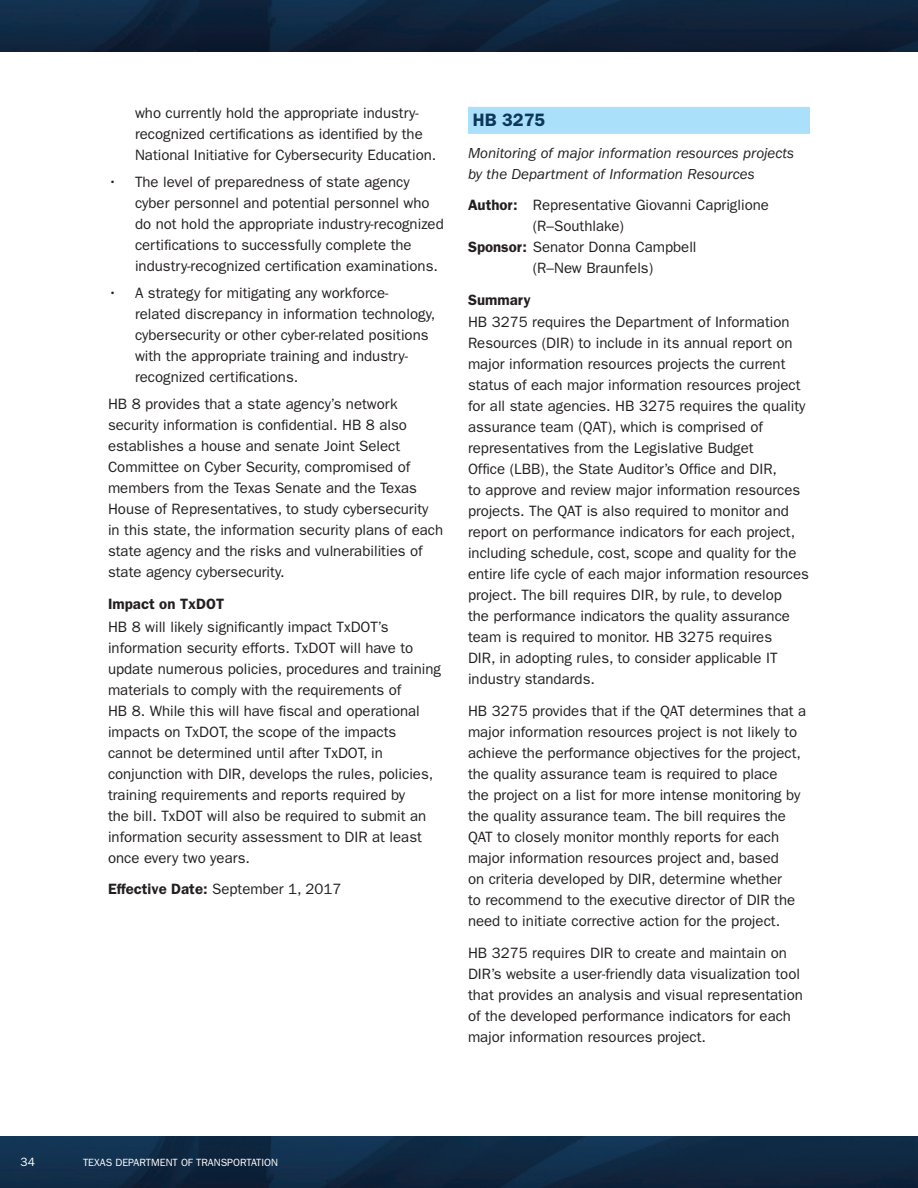
<style>
.page{position:relative;width:918px;height:1188px;background:#fff}
.page>*{position:absolute;margin:0;border:0;box-sizing:border-box;transform-origin:0 0}
.Bills{font:600 18px "ITC Franklin Gothic Std";color:#0c3759}
.Body_Text{font:15px/21px "ITC Franklin Gothic Std";color:#231f20}
.Author_Sponsor{font:15px "ITC Franklin Gothic Std";color:#231f20}
.Body_Text_Italic{font:italic 15px/21px "ITC Franklin Gothic Std";color:#231f20}
.Subhead_1{font:600 15px "ITC Franklin Gothic Std";color:#231f20}
.t1{font:12px "ITC Franklin Gothic Std";color:#fff}
.t2{font:10.5px "ITC Franklin Gothic Std";color:#fff}
.s1{font-weight:600}
</style>
<div class="page">
<img style="left:0;top:0;width:918px;height:52px">
<img style="left:0;top:1136px;width:918px;height:52px">
<div style="left:468px;top:107px;width:342px;height:27px;background:#aae0f9"></div>
<p class="Body_Text" style="left:135px;top:103px;width:303px">who currently hold the appropriate industry&shy;recognized certifications as identified by the<br>National Initiative for Cybersecurity Education.</p>
<p class="Body_Text" style="left:135px;top:172px;width:310px;text-indent:-27px">• The level of preparedness of state agency cyber personnel and potential personnel who do not hold the appropriate industry-recognized certifications to successfully complete the industry-recognized certification examinations.</p>
<p class="Body_Text" style="left:135px;top:283px;width:302px;text-indent:-27px">• A strategy for mitigating any workforce&shy;related discrepancy in information technology, cybersecurity or other cyber-related positions with the appropriate training and industry&shy;recognized certifications.</p>
<p class="Body_Text" style="left:108px;top:394px;width:337px">HB 8 provides that a state agency’s network security information is confidential. HB 8 also establishes a house and senate Joint Select Committee on Cyber Security, compromised of members from the Texas Senate and the Texas House of Representatives, to study cybersecurity in this state, the information security plans of each state agency and the risks and vulnerabilities of state agency cybersecurity.</p>
<p class="Subhead_1" style="left:108px;top:595px;width:118px">Impact on TxDOT</p>
<p class="Body_Text" style="left:108px;top:616px;width:335px">HB 8 will likely significantly impact TxDOT’s information security efforts. TxDOT will have to update numerous policies, procedures and training materials to comply with the requirements of<br>HB 8. While this will have fiscal and operational impacts on TxDOT, the scope of the impacts cannot be determined until after TxDOT, in conjunction with DIR, develops the rules, policies, training requirements and reports required by<br>the bill. TxDOT will also be required to submit an information security assessment to DIR at least once every two years.</p>
<p class="Body_Text" style="left:108px;top:879px;width:235px"><span class="s1">Effective Date:</span> September 1, 2017</p>
<p class="Bills" style="left:473px;top:110px;width:74px">HB 3275</p>
<p class="Body_Text_Italic" style="left:468px;top:142px;width:328px">Monitoring of major information resources projects by the Department of Information Resources</p>
<p class="Author_Sponsor" style="left:468px;top:197px;width:302px"><span class="s1">Author:</span> Representative Giovanni Capriglione</p>
<p class="Author_Sponsor" style="left:533px;top:218px;width:93px">(R–Southlake)</p>
<p class="Author_Sponsor" style="left:468px;top:239px;width:230px"><span class="s1">Sponsor:</span> Senator Donna Campbell</p>
<p class="Author_Sponsor" style="left:533px;top:260px;width:122px">(R–New Braunfels)</p>
<p class="Subhead_1" style="left:468px;top:291px;width:64px">Summary</p>
<p class="Body_Text" style="left:468px;top:312px;width:343px">HB 3275 requires the Department of Information Resources (DIR) to include in its annual report on major information resources projects the current status of each major information resources project for all state agencies. HB 3275 requires the quality assurance team (QAT), which is comprised of representatives from the Legislative Budget<br>Office (LBB), the State Auditor’s Office and DIR,<br>to approve and review major information resources projects. The QAT is also required to monitor and report on performance indicators for each project, including schedule, cost, scope and quality for the entire life cycle of each major information resources project. The bill requires DIR, by rule, to develop<br>the performance indicators the quality assurance team is required to monitor. HB 3275 requires<br>DIR, in adopting rules, to consider applicable IT industry standards.</p>
<p class="Body_Text" style="left:468px;top:701px;width:340px">HB 3275 provides that if the QAT determines that a major information resources project is not likely to achieve the performance objectives for the project, the quality assurance team is required to place<br>the project on a list for more intense monitoring by the quality assurance team. The bill requires the QAT to closely monitor monthly reports for each major information resources project and, based<br>on criteria developed by DIR, determine whether<br>to recommend to the executive director of DIR the need to initiate corrective action for the project.</p>
<p class="Body_Text" style="left:468px;top:943px;width:336px">HB 3275 requires DIR to create and maintain on DIR’s website a user-friendly data visualization tool that provides an analysis and visual representation of the developed performance indicators for each major information resources project.</p>
<p class="t1" style="left:21px;top:1155px;width:16px">34</p>
<p class="t2" style="left:83px;top:1156px;width:197px">TEXAS DEPARTMENT OF TRANSPORTATION</p>
</div>
